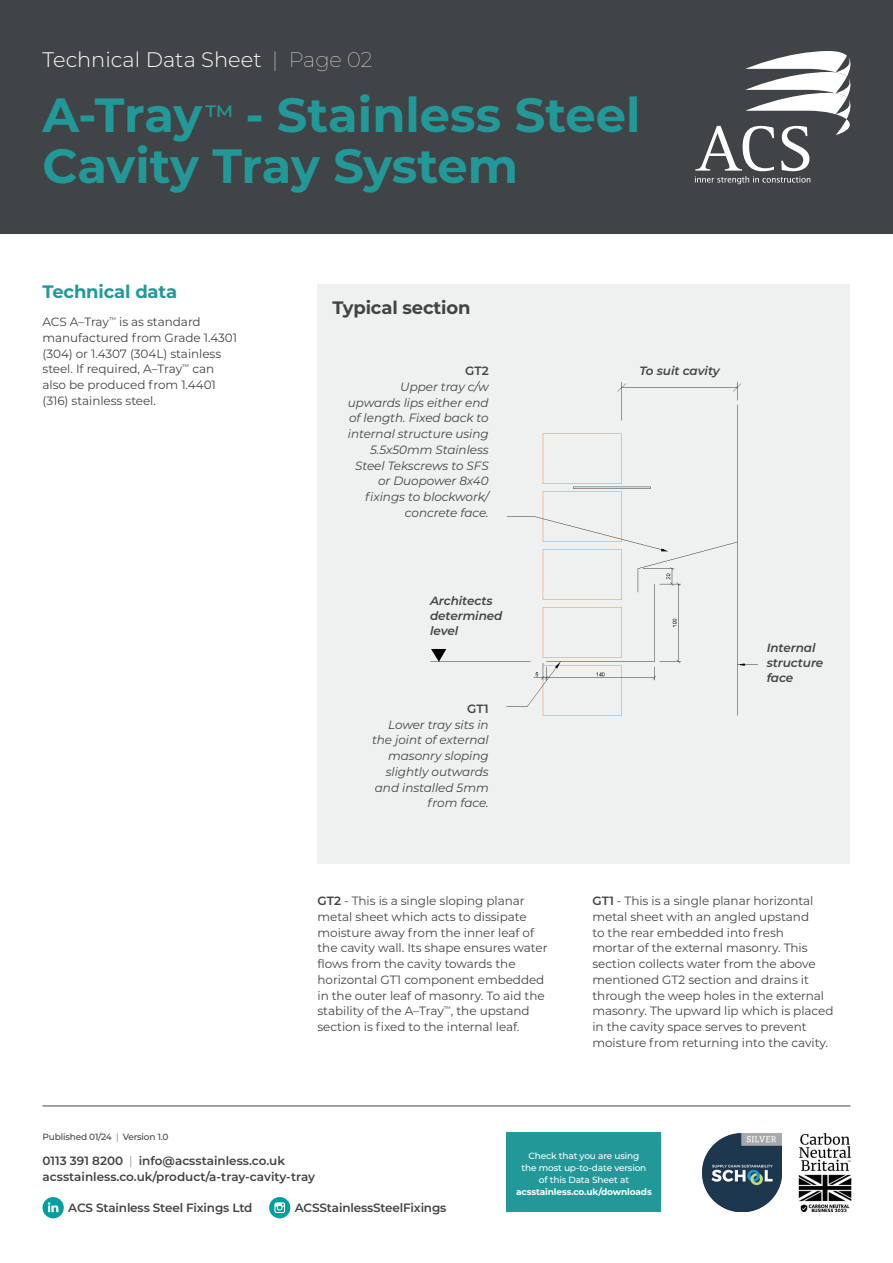
<style>
.page{position:relative;width:893px;height:1263px;background:#fff}
.page>*{position:absolute;margin:0;border:0;box-sizing:border-box;transform-origin:0 0}
.t1{font:700 48px/51px "Montserrat";color:#229998}
.t2{font:300 21px "Montserrat";color:#fff}
.t3{font:700 18px "Montserrat";letter-spacing:-.01em;color:#414446}
.t4{font:700 18px "Montserrat";letter-spacing:-.01em;color:#229998}
.t5{font:12px/15.8px "Montserrat";letter-spacing:-.005em;color:#414446}
.t6{font:italic 12px/15.8px "Montserrat";letter-spacing:-.005em;color:#414446;text-align:right}
.t7{font:600 12px/16.5px "Montserrat";letter-spacing:-.01em;color:#414446}
.t8{font:italic 600 12px/15px "Montserrat";letter-spacing:-.005em;color:#414446}
.t9{font:500 9px/12px "Montserrat";letter-spacing:-.015em;color:#fff;text-align:center}
.t10{font:700 9px "Montserrat";letter-spacing:-.015em;color:#fff}
.t11{font:500 9px "Montserrat";letter-spacing:-.02em;color:#414446}
.s1{font-weight:100}
.s2{font-weight:500;font-size:28.05px}
.s3{font-weight:300}
.s4{font-weight:600}
.s5{font-weight:200}
</style>
<div class="page">
<div style="left:0;top:0;width:893px;height:234px;background:#414446"></div>
<svg style="left:695px;top:51px;width:155px;height:133px"></svg>
<img style="left:702px;top:1133px;width:80px;height:79px">
<div style="left:43px;top:1197px;width:21px;height:21px;background:#00a09e;border-radius:50%"></div>
<svg style="left:48px;top:1202px;width:10px;height:10px"></svg>
<div style="left:269px;top:1197px;width:21px;height:21px;background:#00a09e;border-radius:50%"></div>
<svg style="left:274px;top:1202px;width:11px;height:11px"></svg>
<hr style="left:43px;top:1106px;width:807px;height:1px;background:#414446">
<img style="left:799px;top:1133px;width:52px;height:79px">
<div style="left:507px;top:1133px;width:154px;height:79px;background:#229998"></div>
<div style="left:317px;top:285px;width:533px;height:579px;background:#eff0f0"></div>
<img style="left:430px;top:382px;width:328px;height:333px">
<div style="left:424px;top:614px;width:105px;height:28px;background:#eff0f0"></div>
<div style="left:424px;top:430px;width:105px;height:79px;background:#eff0f0"></div>
<div style="left:424px;top:450px;width:58px;height:79px;background:#eff0f0"></div>
<div style="left:420px;top:675px;width:105px;height:29px;background:#eff0f0"></div>
<div style="left:420px;top:698px;width:84px;height:28px;background:#eff0f0"></div>
<div style="left:450px;top:709px;width:84px;height:17px;background:#eff0f0"></div>
<div style="left:639px;top:377px;width:87px;height:9px;background:#eff0f0"></div>
<div style="left:473px;top:503px;width:34px;height:28px;background:#eff0f0"></div>
<h2 class="t2" style="left:43px;top:45px;width:331px">Technical Data Sheet <span class="s1">| Page 02</span></h2>
<h1 class="t1" style="left:43px;top:87px;width:599px">A-Tray<span class="s2">™</span> - Stainless Steel<br>Cavity Tray System</h1>
<h3 class="t4" style="left:43px;top:278px;width:136px">Technical data</h3>
<p class="t5" style="left:43px;top:313px;width:196px">ACS A–Tray<sup>™</sup> is as standard manufactured from Grade 1.4301 (304) or 1.4307 (304L) stainless steel. If required, A–Tray<sup>™</sup> can also be produced from 1.4401 (316) stainless steel.</p>
<p class="t11" style="left:43px;top:1130px;width:128px">Published 01/24 <span class="s3">|</span> Version 1.0</p>
<h3 class="t3" style="left:332px;top:295px;width:140px">Typical section</h3>
<p class="t7" style="left:465px;top:362px;width:25px">GT2</p>
<p class="t6" style="left:348px;top:378px;width:142px">Upper tray c/w upwards lips either end of length. Fixed back to internal structure using<br>5.5x50mm Stainless<br>Steel Tekscrews to SFS or Duopower 8x40 fixings to blockwork/ concrete face.</p>
<p class="t8" style="left:430px;top:593px;width:74px">Architects determined level</p>
<p class="t7" style="left:467px;top:700px;width:23px">GT1</p>
<p class="t6" style="left:372px;top:716px;width:118px">Lower tray sits in the joint of external masonry sloping slightly outwards and installed 5mm from face.</p>
<p class="t8" style="left:639px;top:363px;width:82px">To suit cavity</p>
<p class="t8" style="left:767px;top:640px;width:58px">Internal structure face</p>
<p class="t5" style="left:317px;top:892px;width:231px"><span class="s4">GT2</span> - This is a single sloping planar metal sheet which acts to dissipate moisture away from the inner leaf of the cavity wall. Its shape ensures water flows from the cavity towards the horizontal GT1 component embedded in the outer leaf of masonry. To aid the stability of the A–Tray<sup>™</sup>, the upstand section is fixed to the internal leaf.</p>
<p class="t5" style="left:592px;top:892px;width:242px"><span class="s4">GT1</span> - This is a single planar horizontal metal sheet with an angled upstand<br>to the rear embedded into fresh<br>mortar of the external masonry. This section collects water from the above mentioned GT2 section and drains it through the weep holes in the external masonry. The upward lip which is placed in the cavity space serves to prevent moisture from returning into the cavity.</p>
<p class="t7" style="left:43px;top:1151px;width:274px">0113 391 8200 <span class="s5">|</span> info@acsstainless.co.uk acsstainless.co.uk/product/a-tray-cavity-tray</p>
<p class="t7" style="left:68px;top:1199px;width:186px">ACS Stainless Steel Fixings Ltd</p>
<p class="t7" style="left:295px;top:1199px;width:153px">ACSStainlessSteelFixings</p>
<p class="t9" style="left:521px;top:1149px;width:126px">Check that you are using the most up-to-date version of this Data Sheet at</p>
<p class="t10" style="left:516px;top:1185px;width:137px">acsstainless.co.uk/downloads</p>
</div>
